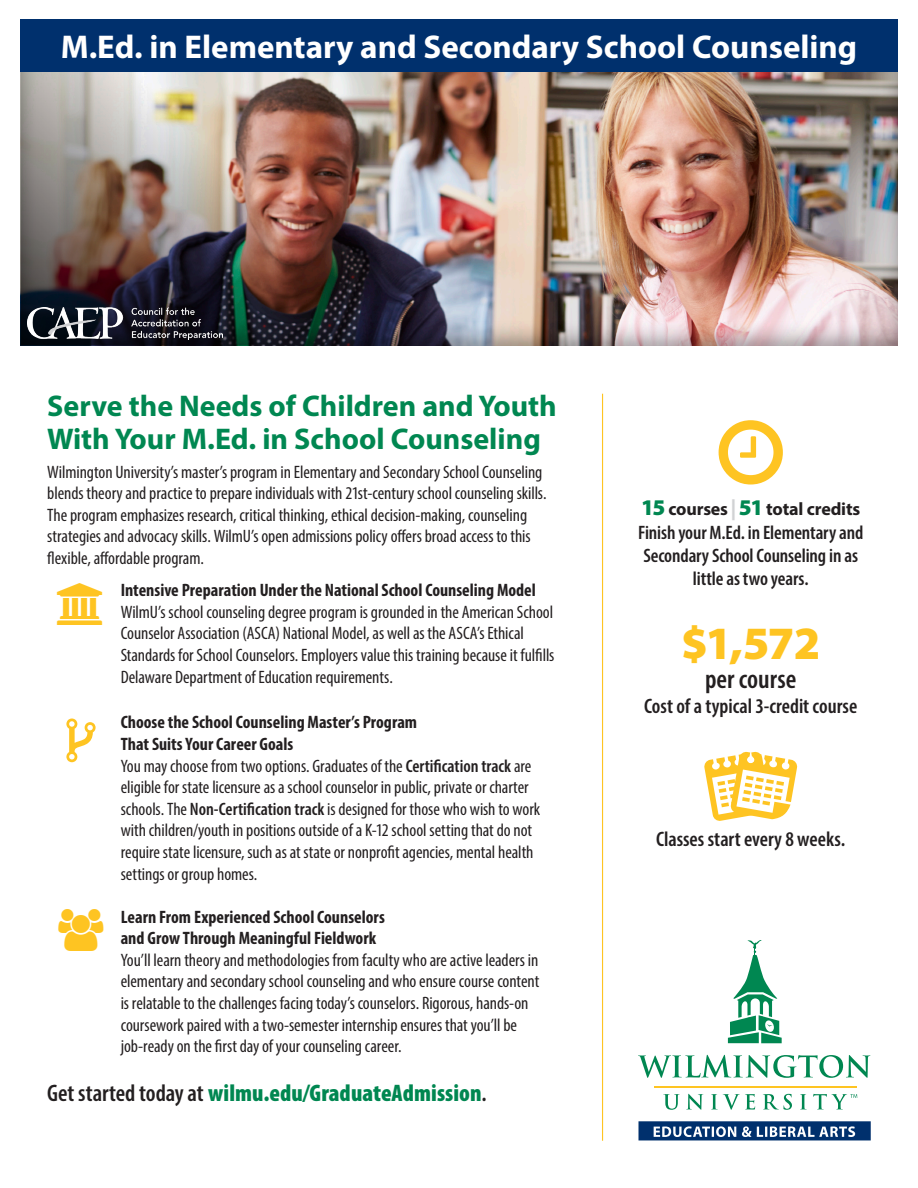
<style>
.page{position:relative;width:918px;height:1188px;background:#fff}
.page>*{position:absolute;margin:0;border:0;box-sizing:border-box;transform-origin:0 0}
.t1{font:900 46.5px "Myriad Pro";color:#fec422}
.t2{font:700 33px "Myriad Pro";color:#fff}
.t3{font:700 30px/33px "Myriad Pro";color:#008751}
.t4{font:600 condensed 27px "Myriad Pro";color:#231f20}
.t5{font:900 condensed 24px "Myriad Pro";letter-spacing:.005em;color:#008751}
.Fact{font:600 condensed 21px "Myriad Pro";color:#231f20}
.t6{font:600 condensed 19.5px/23.4px "Myriad Pro";letter-spacing:-.005em;color:#231f20;text-align:center}
.t7{font:condensed 18px/21.6px "Myriad Pro";letter-spacing:-.005em;color:#231f20}
.t8{font:700 condensed 18px/21.6px "Myriad Pro";color:#231f20}
.t9{font:700 18px "Myriad Pro";letter-spacing:-.01em;color:#231f20}
.s1{font-weight:600}
.s2{font-weight:600;color:#231f20}
.s3{font-weight:900;font-size:22.5px;color:#008751}
.s4{font-weight:900;font-stretch:condensed;font-size:21px;color:#d1d2d4}
</style>
<div class="page">
<div style="left:20px;top:20px;width:878px;height:328px;background:#231f20;opacity:.4"></div>
<div style="left:20px;top:20px;width:436px;height:327px;background:#231f20;opacity:.4"></div>
<img style="left:28px;top:307px;width:195px;height:33px">
<div style="left:20px;top:20px;width:878px;height:52px;background:#00306d"></div>
<hr style="left:602px;top:394px;width:1px;height:747px;background:#fec422">
<svg style="left:704px;top:751px;width:94px;height:70px"></svg>
<svg style="left:663px;top:1094px;width:17px;height:16px"></svg>
<svg style="left:686px;top:1094px;width:17px;height:16px"></svg>
<svg style="left:711px;top:1094px;width:44px;height:16px"></svg>
<svg style="left:763px;top:1094px;width:29px;height:16px"></svg>
<svg style="left:800px;top:1094px;width:6px;height:15px"></svg>
<svg style="left:638px;top:1055px;width:232px;height:23px"></svg>
<hr style="left:654px;top:1086px;width:203px;height:2px;background:#fec422">
<svg style="left:728px;top:940px;width:54px;height:103px"></svg>
<svg style="left:813px;top:1094px;width:44px;height:15px"></svg>
<svg style="left:639px;top:1121px;width:232px;height:19px;background:#3a5f8e"></svg>
<p class="t2" style="left:61px;top:25px;width:798px">M.Ed. in Elementary and Secondary School Counseling</p>
<p class="t3" style="left:47px;top:389px;width:511px">Serve the Needs of Children and Youth<br>With Your M.Ed. in School Counseling</p>
<p class="t7" style="left:47px;top:461px;width:501px">Wilmington University’s master’s program in Elementary and Secondary School Counseling blends theory and practice to prepare individuals with 21st-century school counseling skills.<br>The program emphasizes research, critical thinking, ethical decision-making, counseling strategies and advocacy skills. WilmU’s open admissions policy offers broad access to this flexible, affordable program.</p>
<p class="t8" style="left:121px;top:579px;width:417px">Intensive Preparation Under the National School Counseling Model</p>
<p class="t7" style="left:121px;top:601px;width:435px">WilmU’s school counseling degree program is grounded in the American School Counselor Association (ASCA) National Model, as well as the ASCA’s Ethical Standards for School Counselors. Employers value this training because it fulfills Delaware Department of Education requirements.</p>
<p class="t8" style="left:121px;top:711px;width:298px">Choose the School Counseling Master’s Program<br>That Suits Your Career Goals</p>
<p class="t7" style="left:121px;top:755px;width:421px">You may choose from two options. Graduates of the <span class="s1">Certification track</span> are eligible for state licensure as a school counselor in public, private or charter schools. The <span class="s1">Non-Certification track</span> is designed for those who wish to work with children/youth in positions outside of a K-12 school setting that do not require state licensure, such as at state or nonprofit agencies, mental health settings or group homes.</p>
<p class="t8" style="left:121px;top:906px;width:266px">Learn From Experienced School Counselors and Grow Through Meaningful Fieldwork</p>
<p class="t7" style="left:121px;top:949px;width:420px">You’ll learn theory and methodologies from faculty who are active leaders in elementary and secondary school counseling and who ensure course content is relatable to the challenges facing today’s counselors. Rigorous, hands-on coursework paired with a two-semester internship ensures that you’ll be job-ready on the first day of your counseling career.</p>
<p class="t5" style="left:47px;top:1078px;width:441px"><span class="s2">Get started today at</span> wilmu.edu/GraduateAdmission<span class="s2">.</span></p>
<p class="t9" style="left:641px;top:497px;width:221px"><span class="s3">15</span> courses <span class="s4">|</span><span class="s3">51</span> total credits</p>
<p class="t6" style="left:638px;top:520px;width:227px">Finish your M.Ed. in Elementary and<br>Secondary School Counseling in as little as two years.</p>
<p class="t1" style="left:681px;top:612px;width:141px">$1,572</p>
<p class="t4" style="left:705px;top:662px;width:93px">per course</p>
<p class="Fact" style="left:644px;top:693px;width:215px">Cost of a typical 3-credit course</p>
<p class="Fact" style="left:656px;top:826px;width:191px">Classes start every 8 weeks.</p>
</div>
